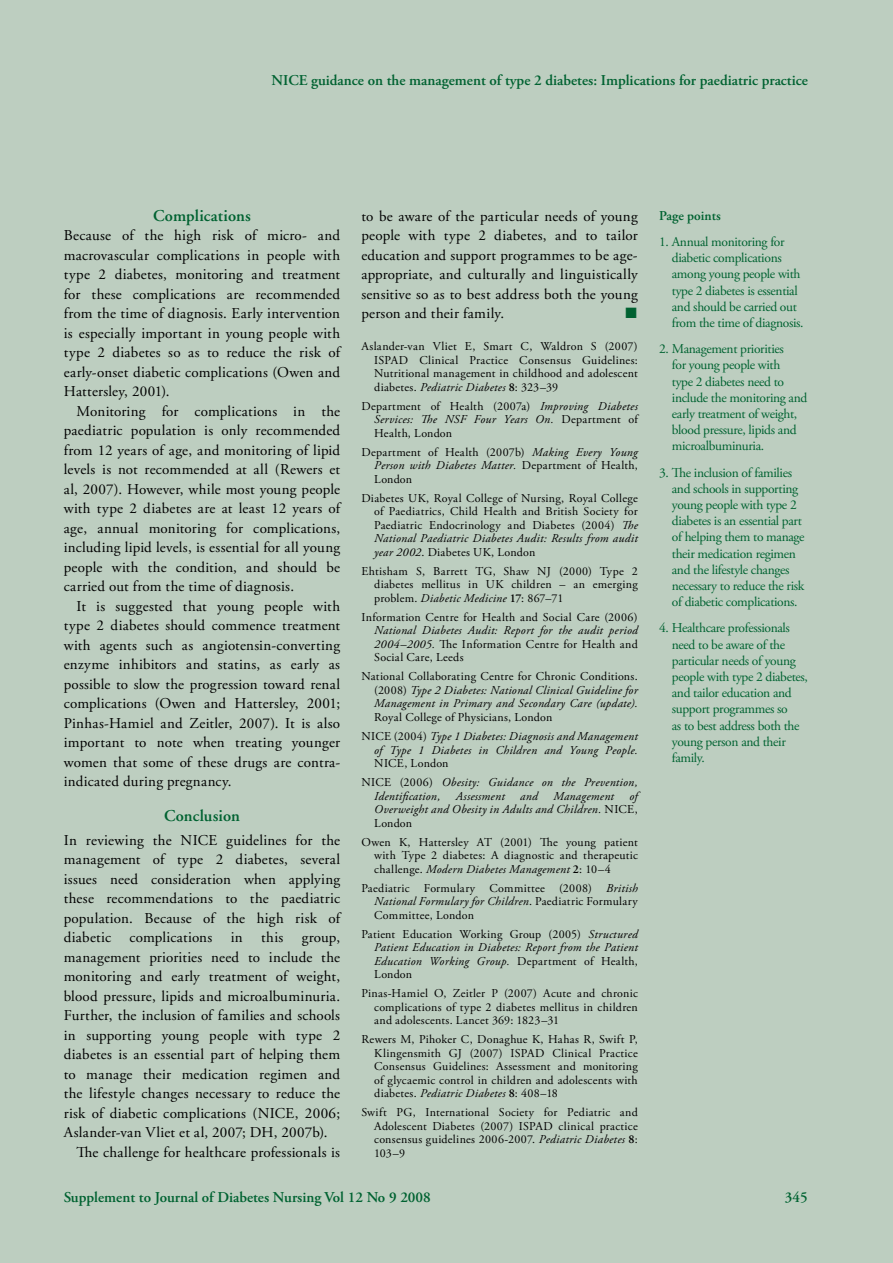
<style>
.page{position:relative;width:893px;height:1263px;background:#bdcec0}
.page>*{position:absolute;margin:0;border:0;box-sizing:border-box;transform-origin:0 0}
.t1{font:600 16.5px "Adobe Garamond";color:#006231}
.t2{font:15px/19.5px "Adobe Garamond Pro";letter-spacing:.015em;color:#000;text-align:justify}
.t3{font:15px/19.5px "Adobe Garamond";letter-spacing:.015em;color:#000;text-align:justify}
.t4{font:600 15px "Adobe Garamond Pro";color:#006231}
.t5{font:15px "Zapf Dingbats ITC";color:#006231}
.t6{font:13.5px/16.2px "Adobe Garamond Pro";letter-spacing:-.025em;color:#006231}
.t7{font:600 13.5px "Adobe Garamond Pro";color:#006231}
.t8{font:12px/13.5px "Adobe Garamond Pro";letter-spacing:.025em;color:#000;text-align:justify}
.t9{font:italic 12px/13.5px "Adobe Garamond Pro";letter-spacing:.025em;color:#000;text-align:justify}
.s1{font-family:"Adobe Garamond"}
.s2{font-style:italic}
.s3{font-weight:600}
.s4{font-style:normal}
</style>
<div class="page">
<p class="t4" style="left:271px;top:72px;width:538px">NICE guidance on the management of type 2 diabetes: Implications for paediatric practice</p>
<h1 class="t1" style="left:153px;top:206px;width:99px">Complications</h1>
<p class="t3" style="left:64px;top:226px;width:278px">Because of the high risk of micro- and macrovascular complications in people with type 2 diabetes, monitoring and treatment for these complications are recommended from the time of diagnosis. Early intervention is especially important in young people with type 2 diabetes so as to reduce the risk of early-onset diabetic complications (Owen and Hattersley, 2001).</p>
<p class="t2" style="left:64px;top:402px;width:278px;text-indent:13px">Monitoring for complications in the paediatric population is only recommended from 12 years of age, and monitoring of lipid levels is not recommended at all (Rewers et al, 2007). However, while most young people with type 2 diabetes are at least 12 years of age, annual monitoring for complications, including lipid levels, is essential for all young people with the condition, and should be carried out from the time of diagnosis.</p>
<p class="t2" style="left:64px;top:597px;width:278px;text-indent:13px">It is suggested that young people with type 2 diabetes should commence treatment with agents such as angiotensin-converting enzyme inhibitors and statins, as early as possible to slow the progression toward renal complications (Owen and Hattersley, 2001; Pinhas-Hamiel and Zeitler, 2007). It is also important to note when treating younger women that some of these drugs are contra&shy;indicated during pregnancy.</p>
<h1 class="t1" style="left:164px;top:806px;width:77px">Conclusion</h1>
<p class="t3" style="left:64px;top:831px;width:278px">In reviewing the NICE guidelines for the management of type 2 diabetes, several issues need consideration when applying these recommendations to the paediatric population. Because of the high risk of diabetic complications in this group, management priorities need to include the monitoring and early treatment of weight, blood pressure, lipids and microalbuminuria.</p>
<p class="t2" style="left:64px;top:1006px;width:278px"><span class="s1">Further,</span> the inclusion of families and schools</p>
<p class="t2" style="left:64px;top:1026px;width:278px">in supporting young people with type 2</p>
<p class="t2" style="left:64px;top:1045px;width:278px">diabetes is an essential part of helping them</p>
<p class="t2" style="left:64px;top:1065px;width:278px">to manage their medication regimen and</p>
<p class="t2" style="left:64px;top:1084px;width:278px">the lifestyle changes necessary to reduce the</p>
<p class="t2" style="left:64px;top:1104px;width:278px">risk of diabetic complications (NICE, 2006;</p>
<p class="t2" style="left:64px;top:1123px;width:265px">Aslander-van Vliet et al, 2007; DH, 2007b).</p>
<p class="t2" style="left:77px;top:1143px;width:265px">The challenge for healthcare professionals is</p>
<p class="t2" style="left:361px;top:207px;width:278px">to be aware of the particular needs of young people with type 2 diabetes, and to tailor education and support programmes to be age&shy;appropriate, and culturally and linguistically sensitive so as to best address both the young person and their family.</p>
<p class="t7" style="left:659px;top:208px;width:63px">Page points</p>
<p class="t6" style="left:672px;top:234px;width:133px;text-indent:-13px">1. Annual monitoring for diabetic complications among young people with type 2 diabetes is essential and should be carried out from the time of diagnosis.</p>
<p class="t6" style="left:672px;top:341px;width:137px;text-indent:-13px">2. Management priorities<br>for young people with<br>type 2 diabetes need to include the monitoring and early treatment of weight, blood pressure, lipids and microalbuminuria.</p>
<p class="t6" style="left:672px;top:465px;width:134px;text-indent:-13px">3. The inclusion of families and schools in supporting young people with type 2 diabetes is an essential part of helping them to manage their medication regimen and the lifestyle changes necessary to reduce the risk of diabetic complications.</p>
<p class="t6" style="left:672px;top:620px;width:138px;text-indent:-13px">4. Healthcare professionals need to be aware of the particular needs of young people with type 2 diabetes, and tailor education and support programmes so<br>as to best address both the young person and their family.</p>
<p class="t5" style="left:625px;top:306px;width:13px">■</p>
<p class="t8" style="left:374px;top:340px;width:265px;text-indent:-13px">Aslander-van Vliet E, Smart C, Waldron S (2007)<br>ISPAD Clinical Practice Consensus Guidelines:<br>Nutritional management in childhood and adolescent diabetes. <span class="s2">Pediatric Diabetes</span> <span class="s3">8</span>: 323–39</p>
<p class="t8" style="left:374px;top:400px;width:265px;text-indent:-13px">Department of Health (2007a) <span class="s2">Improving Diabetes Services: The NSF Four Years On.</span> Department of Health, London</p>
<p class="t8" style="left:374px;top:446px;width:265px;text-indent:-13px">Department of Health (2007b) <span class="s2">Making Every Young Person with Diabetes Matter.</span> Department of Health, London</p>
<p class="t8" style="left:374px;top:492px;width:265px;text-indent:-13px">Diabetes UK, Royal College of Nursing, Royal College of Paediatrics, Child Health and British Society for Paediatric Endocrinology and Diabetes (2004) <span class="s2">The National Paediatric Diabetes Audit: Results from audit year 2002</span>. Diabetes UK, London</p>
<p class="t8" style="left:374px;top:565px;width:265px;text-indent:-13px">Ehtisham S, Barrett TG, Shaw NJ (2000) Type 2 diabetes mellitus in UK children – an emerging problem. <span class="s2">Diabetic Medicine</span> <span class="s3">17</span>: 867–71</p>
<p class="t8" style="left:361px;top:611px;width:278px">Information Centre for Health and Social Care (2006)</p>
<p class="t9" style="left:374px;top:624px;width:265px">National Diabetes Audit: Report for the audit period 2004–2005. <span class="s4">The Information Centre for Health and Social Care, Leeds</span></p>
<p class="t9" style="left:374px;top:670px;width:265px;text-indent:-13px"><span class="s4">National Collaborating Centre for Chronic Conditions. (2008)</span> Type 2 Diabetes: National Clinical Guideline for Management in Primary and Secondary Care (update).</p>
<p class="t8" style="left:361px;top:708px;width:278px;line-height:19px;text-indent:13px">Royal College of Physicians, London<br>NICE (2004) <span class="s2">Type 1 Diabetes: Diagnosis and Management</span></p>
<p class="t9" style="left:374px;top:743px;width:265px">of Type 1 Diabetes in Children and Young People.</p>
<p class="t9" style="left:361px;top:754px;width:278px;line-height:19px;text-indent:13px"><span class="s4">NICE, London<br>NICE (2006)</span> Obesity: Guidance on the Prevention,</p>
<p class="t9" style="left:374px;top:789px;width:68px">Identification,</p>
<p class="t9" style="left:456px;top:789px;width:50px">Assessment</p>
<p class="t9" style="left:520px;top:789px;width:19px">and</p>
<p class="t9" style="left:553px;top:789px;width:62px">Management</p>
<p class="t9" style="left:374px;top:789px;width:265px;text-indent:255px">of Overweight and Obesity in Adults and Children. <span class="s4">NICE, London</span></p>
<p class="t8" style="left:374px;top:835px;width:265px;text-indent:-13px">Owen K, Hattersley AT (2001) The young patient with Type 2 diabetes: A diagnostic and therapeutic challenge. <span class="s2">Modern Diabetes Management</span> <span class="s3">2</span>: 10–4</p>
<p class="t8" style="left:374px;top:881px;width:265px;text-indent:-13px">Paediatric Formulary Committee (2008) <span class="s2">British National Formulary for Children</span>. Paediatric Formulary Committee, London</p>
<p class="t9" style="left:374px;top:927px;width:265px;text-indent:-13px"><span class="s4">Patient Education Working Group (2005)</span> Structured Patient Education in Diabetes: Report from the Patient Education Working Group. <span class="s4">Department of Health, London</span></p>
<p class="t8" style="left:374px;top:987px;width:265px;text-indent:-13px">Pinas-Hamiel O, Zeitler P (2007) Acute and chronic complications of type 2 diabetes mellitus in children and adolescents. Lancet 369: 1823–31</p>
<p class="t8" style="left:374px;top:1033px;width:265px;text-indent:-13px">Rewers M, Pihoker C, Donaghue K, Hahas R, Swift P, Klingensmith GJ (2007) ISPAD Clinical Practice Consensus Guidelines: Assessment and monitoring of glycaemic control in children and adolescents with diabetes. <span class="s2">Pediatric Diabetes</span> <span class="s3">8</span>: 408–18</p>
<p class="t8" style="left:374px;top:1106px;width:265px;text-indent:-13px">Swift PG, International Society for Pediatric and Adolescent Diabetes (2007) ISPAD clinical practice consensus guidelines 2006-2007. <span class="s2">Pediatric Diabetes</span> <span class="s3">8</span>:<br>103–9</p>
<p class="t4" style="left:64px;top:1188px;width:369px">Supplement to Journal of Diabetes Nursing Vol 12 No 9 2008</p>
<p class="t4" style="left:785px;top:1188px;width:24px">345</p>
</div>
